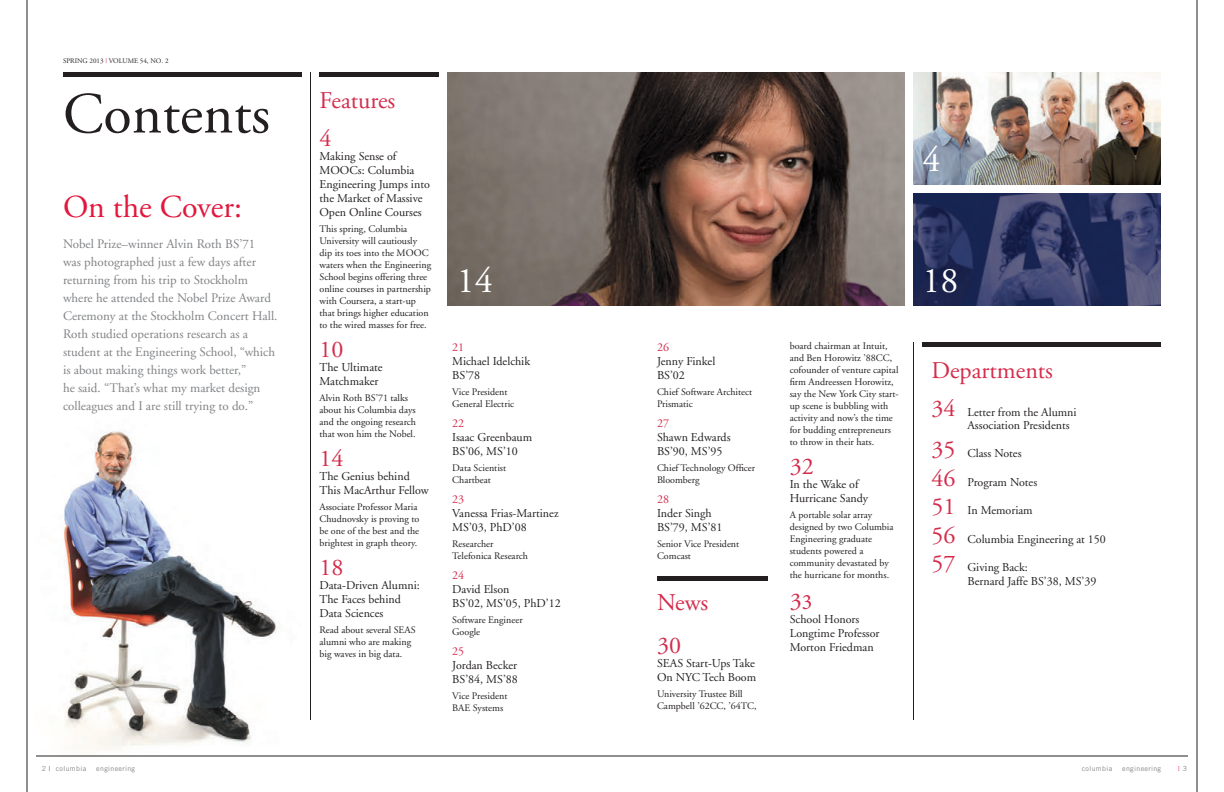
<style>
.page{position:relative;width:1224px;height:792px;background:#fff}
.page>*{position:absolute;margin:0;border:0;box-sizing:border-box;transform-origin:0 0}
.t1{font:58.1px "Adobe Garamond";color:#231f20}
.t2{font:36px "Adobe Garamond";color:#fff}
.t3{font:32px "Adobe Garamond";color:#e2173d}
.t4{font:24px/42.5px "Adobe Garamond";color:#d52c4c}
.t5{font:13px/18px "Adobe Garamond";color:#808285}
.t6{font:12px/14px "Adobe Garamond";color:#231f20}
.t7{font:12px "Adobe Garamond";color:#d52c4c}
.t8{font:10px/12px "Adobe Garamond";color:#231f20}
.t9{font:7px "Trade Gothic";letter-spacing:.05em;color:#838283}
.t10{font:7px "Adobe Garamond";color:#231f20}
.t11{font:7px "Trade Gothic";color:#e2173d}
.s1{color:#d52c4c}
.s2{color:#e2173d}
.s3{font-family:"Minion Pro";font-size:22px}
.s4{font-size:24px;color:#d52c4c}
.s5{color:#838283}
</style>
<div class="page">
<hr style="left:913px;top:342px;width:1px;height:378px;background:#231f20">
<img style="left:448px;top:72px;width:456px;height:234px">
<img style="left:914px;top:72px;width:247px;height:112px">
<img style="left:914px;top:194px;width:247px;height:112px">
<hr style="left:657px;top:576px;width:110px;height:4px;background:#231f20">
<hr style="left:922px;top:342px;width:239px;height:4px;background:#231f20">
<hr style="left:1197px;top:0;width:1px;height:792px;background:#231f20">
<img style="left:26px;top:378px;width:294px;height:409px">
<hr style="left:36px;top:756px;width:1152px;height:1px;background:#231f20">
<hr style="left:27px;top:0;width:1px;height:792px;background:#231f20">
<hr style="left:310px;top:72px;width:1px;height:648px;background:#231f20">
<hr style="left:63px;top:72px;width:239px;height:4px;background:#231f20">
<hr style="left:320px;top:72px;width:119px;height:4px;background:#231f20">
<p class="t10" style="left:63px;top:57px;width:9px">Spring</p>
<p class="t10" style="left:90px;top:57px;width:30px">2013 <span class="s1">|</span> Volume</p>
<p class="t10" style="left:140px;top:57px;width:30px">54, No. 2</p>
<h1 class="t1" style="left:63px;top:83px;width:209px">Contents</h1>
<h3 class="t3" style="left:63px;top:190px;width:181px">On the Cover:</h3>
<p class="t5" style="left:63px;top:235px;width:216px">Nobel Prize–winner Alvin Roth BS’71<br>was photographed just a few days after returning from his trip to Stockholm where he attended the Nobel Prize Award Ceremony at the Stockholm Concert Hall.<br>Roth studied operations research as a student at the Engineering School, “which is about making things work better,”<br>he said. “That’s what my market design colleagues and I are still trying to do.”</p>
<p class="t9" style="left:42px;top:765px;width:46px">2 <span class="s2">|</span> columbia</p>
<p class="t9" style="left:96px;top:765px;width:40px">engineering</p>
<h3 class="t4" style="left:320px;top:82px;width:77px;line-height:38px">Features<br>4</h3>
<p class="t6" style="left:320px;top:149px;width:112px">Making Sense of<br>MOOCs: Columbia<br>Engineering Jumps into the Market of Massive<br>Open Online Courses</p>
<p class="t8" style="left:320px;top:223px;width:113px">This spring, Columbia<br>University will cautiously dip its toes into the MOOC waters when the Engineering<br>School begins offering three online courses in partnership with Coursera, a start-up that brings higher education to the wired masses for free.</p>
<h3 class="t4" style="left:320px;top:328px;width:25px">10</h3>
<p class="t6" style="left:320px;top:360px;width:65px">The Ultimate<br>Matchmaker</p>
<p class="t8" style="left:320px;top:392px;width:98px">Alvin Roth BS’71 talks about his Columbia days and the ongoing research that won him the Nobel.</p>
<h3 class="t4" style="left:320px;top:437px;width:25px">14</h3>
<p class="t6" style="left:320px;top:469px;width:111px">The Genius behind<br>This MacArthur Fellow</p>
<p class="t8" style="left:320px;top:501px;width:101px">Associate Professor Maria<br>Chudnovsky is proving to be one of the best and the brightest in graph theory.</p>
<h3 class="t4" style="left:320px;top:546px;width:25px">18</h3>
<p class="t6" style="left:320px;top:578px;width:102px">Data-Driven Alumni:<br>The Faces behind<br>Data Sciences</p>
<p class="t8" style="left:320px;top:624px;width:98px">Read about several SEAS alumni who are making big waves in big data.</p>
<h2 class="t2" style="left:457px;top:262px;width:37px">14</h2>
<p class="t7" style="left:452px;top:341px;width:13px">21</p>
<p class="t6" style="left:452px;top:354px;width:79px">Michael Idelchik<br>BS’78</p>
<p class="t8" style="left:452px;top:386px;width:64px">Vice President<br>General Electric</p>
<p class="t7" style="left:452px;top:417px;width:13px">22</p>
<p class="t6" style="left:452px;top:430px;width:81px">Isaac Greenbaum<br>BS’06, MS’10</p>
<p class="t8" style="left:452px;top:462px;width:55px">Data Scientist<br>Chartbeat</p>
<p class="t7" style="left:452px;top:493px;width:13px">23</p>
<p class="t6" style="left:452px;top:506px;width:108px">Vanessa Frias-Martinez<br>MS’03, PhD’08</p>
<p class="t8" style="left:452px;top:538px;width:77px">Researcher<br>Telefonica Research</p>
<p class="t7" style="left:452px;top:569px;width:13px">24</p>
<p class="t6" style="left:452px;top:582px;width:110px">David Elson<br>BS’02, MS’05, PhD’12</p>
<p class="t8" style="left:452px;top:614px;width:72px">Software Engineer<br>Google</p>
<p class="t7" style="left:452px;top:645px;width:13px">25</p>
<p class="t6" style="left:452px;top:658px;width:67px">Jordan Becker<br>BS’84, MS’88</p>
<p class="t8" style="left:452px;top:690px;width:57px">Vice President<br>BAE Systems</p>
<h2 class="t2" style="left:923px;top:140px;width:19px">4</h2>
<p class="t7" style="left:657px;top:341px;width:13px">26</p>
<p class="t6" style="left:657px;top:354px;width:60px">Jenny Finkel<br>BS’02</p>
<p class="t8" style="left:657px;top:386px;width:97px">Chief Software Architect<br>Prismatic</p>
<p class="t7" style="left:657px;top:417px;width:13px">27</p>
<p class="t6" style="left:657px;top:430px;width:75px">Shawn Edwards<br>BS’90, MS’95</p>
<p class="t8" style="left:657px;top:462px;width:100px">Chief Technology Officer<br>Bloomberg</p>
<p class="t7" style="left:657px;top:493px;width:13px">28</p>
<p class="t6" style="left:657px;top:506px;width:67px">Inder Singh<br>BS’79, MS’81</p>
<p class="t8" style="left:657px;top:538px;width:84px">Senior Vice President<br>Comcast</p>
<h3 class="t4" style="left:657px;top:582px;width:53px">News<br>30</h3>
<p class="t6" style="left:657px;top:656px;width:101px">SEAS Start-Ups Take<br>On NYC Tech Boom</p>
<p class="t8" style="left:657px;top:688px;width:101px">University Trustee Bill<br>Campbell ’62CC, ’64TC,</p>
<p class="t8" style="left:790px;top:340px;width:111px">board chairman at Intuit, and Ben Horowitz ’88CC, cofounder of venture capital firm Andreessen Horowitz, say the New York City start&shy;up scene is bubbling with activity and now’s the time for budding entrepreneurs to throw in their hats.</p>
<h3 class="t4" style="left:790px;top:446px;width:25px">32</h3>
<p class="t6" style="left:790px;top:477px;width:80px">In the Wake of<br>Hurricane Sandy</p>
<p class="t8" style="left:790px;top:509px;width:105px">A portable solar array designed by two Columbia<br>Engineering graduate students powered a community devastated by the hurricane for months.</p>
<h3 class="t4" style="left:790px;top:581px;width:24px">3<span class="s3">3</span></h3>
<p class="t6" style="left:790px;top:613px;width:91px">School Honors<br>Longtime Professor<br>Morton Friedman</p>
<h2 class="t2" style="left:923px;top:262px;width:37px">18</h2>
<h3 class="t4" style="left:932px;top:349px;width:123px">Departments</h3>
<p class="t6" style="left:968px;top:406px;width:111px;line-height:13px;text-indent:-36px"><span class="s4">34</span> Letter from the Alumni<br>Association Presidents</p>
<p class="t6" style="left:931px;top:447px;width:92px"><span class="s4">35</span> Class Notes</p>
<p class="t6" style="left:931px;top:475px;width:107px"><span class="s4">46</span> Program Notes</p>
<p class="t6" style="left:931px;top:504px;width:103px"><span class="s4">51</span> In Memoriam</p>
<p class="t6" style="left:931px;top:532px;width:176px"><span class="s4">56</span> Columbia Engineering at 150</p>
<p class="t6" style="left:967px;top:561px;width:130px;text-indent:-36px"><span class="s4">57</span> Giving Back:<br>Bernard Jaffe BS’38, MS’39</p>
<p class="t9" style="left:1082px;top:765px;width:32px">columbia</p>
<p class="t9" style="left:1122px;top:765px;width:40px">engineering</p>
<p class="t11" style="left:1178px;top:765px;width:10px">| <span class="s5">3</span></p>
</div>
